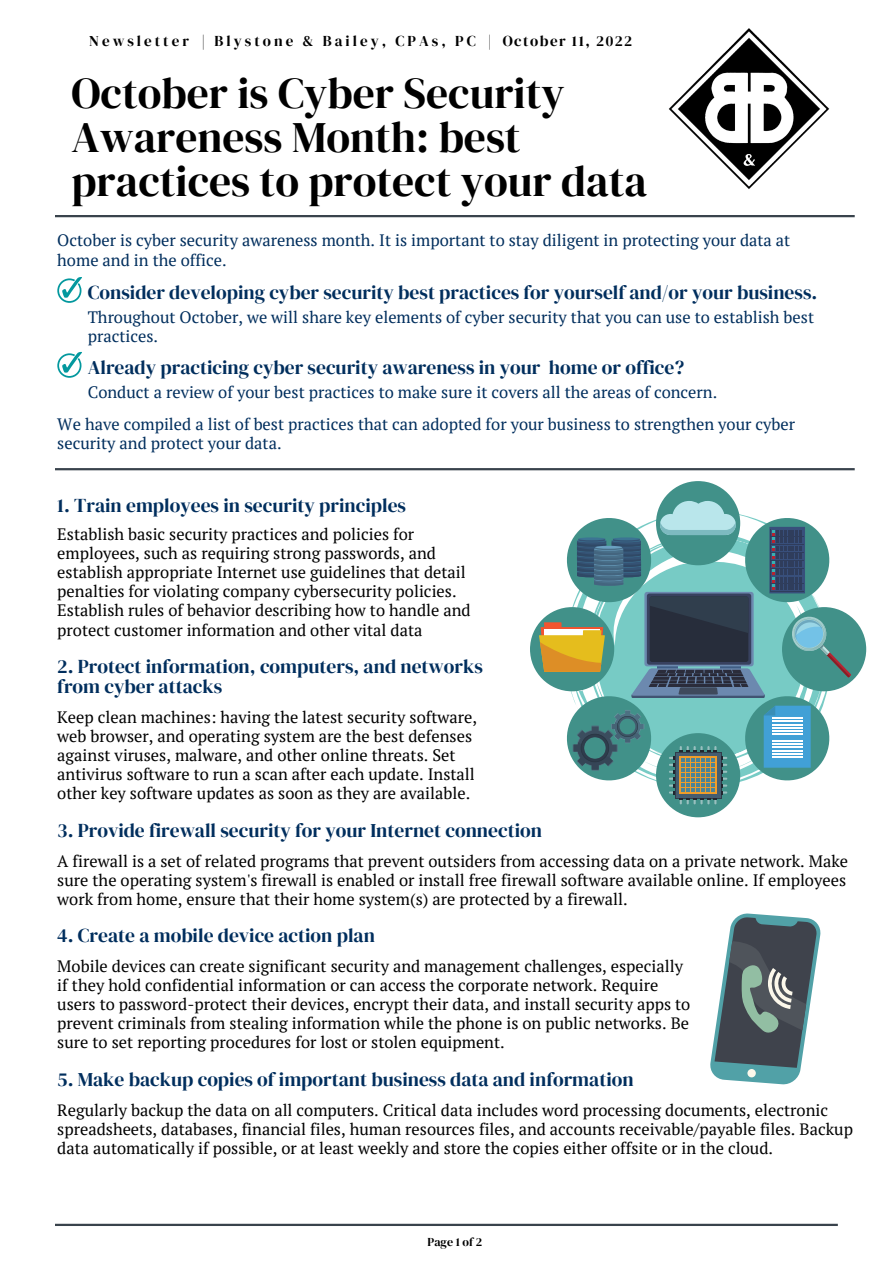
<style>
.page{position:relative;width:893px;height:1264px;background:#fff}
.page>*{position:absolute;margin:0;border:0;box-sizing:border-box;transform-origin:0 0}
.t1{font:43.5px/43.8px "DM Serif Display";color:#000}
.t2{font:19.5px/19px "DM Serif Display";color:#002e5d}
.t3{font:16.5px/19px "PT Serif";color:#000}
.t4{font:16.5px/19px "PT Serif";color:#002e5d}
.t5{font:15px "DM Serif Display";letter-spacing:.2em;color:#000}
.t6{font:15px "DM Serif Display";letter-spacing:.1em;color:#000}
.t7{font:12px "DM Serif Display";color:#000}
</style>
<div class="page">
<hr style="left:55px;top:215px;width:799px;height:2px;background:#39434c">
<hr style="left:55px;top:1223px;width:782px;height:2px;background:#39434c">
<img style="left:668px;top:29px;width:161px;height:160px">
<hr style="left:55px;top:468px;width:799px;height:2px;background:#39434c">
<svg style="left:57px;top:277px;width:25px;height:26px"></svg>
<svg style="left:57px;top:352px;width:25px;height:26px"></svg>
<svg style="left:538px;top:468px;width:329px;height:345px"></svg>
<div style="left:656px;top:481px;width:84px;height:84px;background:#419189;border-radius:50%"></div>
<div style="left:656px;top:733px;width:84px;height:84px;background:#419189;border-radius:50%"></div>
<div style="left:530px;top:607px;width:84px;height:84px;background:#419189;border-radius:50%"></div>
<div style="left:782px;top:607px;width:84px;height:84px;background:#419189;border-radius:50%"></div>
<svg style="left:539px;top:501px;width:312px;height:303px"></svg>
<svg style="left:710px;top:913px;width:111px;height:171px"></svg>
<svg style="left:747px;top:1068px;width:8px;height:9px"></svg>
<p class="t5" style="left:89px;top:30px;width:388px">Newsletter | Blystone &amp; Bailey, CPAs, PC</p>
<p class="t6" style="left:487px;top:30px;width:146px">| October 11, 2022</p>
<h1 class="t1" style="left:71px;top:71px;width:577px">October is Cyber Security<br>Awareness Month: best practices to protect your data</h1>
<p class="t4" style="left:57px;top:231px;width:734px">October is cyber security awareness month. It is important to stay diligent in protecting your data at home and in the office.</p>
<p class="t2" style="left:88px;top:282px;width:731px">Consider developing cyber security best practices for yourself and/or your business.</p>
<p class="t4" style="left:88px;top:307px;width:727px">Throughout October, we will share key elements of cyber security that you can use to establish best practices.</p>
<p class="t2" style="left:88px;top:357px;width:598px">Already practicing cyber security awareness in your home or office?</p>
<p class="t4" style="left:88px;top:382px;width:631px">Conduct a review of your best practices to make sure it covers all the areas of concern.</p>
<p class="t4" style="left:57px;top:414px;width:739px">We have compiled a list of best practices that can adopted for your business to strengthen your cyber security and protect your data.</p>
<p class="t2" style="left:57px;top:496px;width:350px">1. Train employees in security principles</p>
<p class="t3" style="left:57px;top:524px;width:415px">Establish basic security practices and policies for employees, such as requiring strong passwords, and establish appropriate Internet use guidelines that detail penalties for violating company cybersecurity policies.<br>Establish rules of behavior describing how to handle and protect customer information and other vital data</p>
<p class="t2" style="left:57px;top:657px;width:427px">2. Protect information, computers, and networks from cyber attacks</p>
<p class="t3" style="left:57px;top:706px;width:421px">Keep clean machines: having the latest security software, web browser, and operating system are the best defenses against viruses, malware, and other online threats. Set antivirus software to run a scan after each update. Install other key software updates as soon as they are available.</p>
<p class="t2" style="left:57px;top:820px;width:486px">3. Provide firewall security for your Internet connection</p>
<p class="t3" style="left:57px;top:851px;width:792px">A firewall is a set of related programs that prevent outsiders from accessing data on a private network. Make sure the operating system's firewall is enabled or install free firewall software available online. If employees work from home, ensure that their home system(s) are protected by a firewall.</p>
<p class="t2" style="left:57px;top:925px;width:319px">4. Create a mobile device action plan</p>
<p class="t3" style="left:57px;top:956px;width:634px">Mobile devices can create significant security and management challenges, especially if they hold confidential information or can access the corporate network. Require users to password-protect their devices, encrypt their data, and install security apps to prevent criminals from stealing information while the phone is on public networks. Be sure to set reporting procedures for lost or stolen equipment.</p>
<p class="t2" style="left:57px;top:1069px;width:578px">5. Make backup copies of important business data and information</p>
<p class="t3" style="left:57px;top:1100px;width:797px">Regularly backup the data on all computers. Critical data includes word processing documents, electronic spreadsheets, databases, financial files, human resources files, and accounts receivable/payable files. Backup data automatically if possible, or at least weekly and store the copies either offsite or in the cloud.</p>
<p class="t7" style="left:427px;top:1233px;width:56px">Page 1 of 2</p>
</div>
